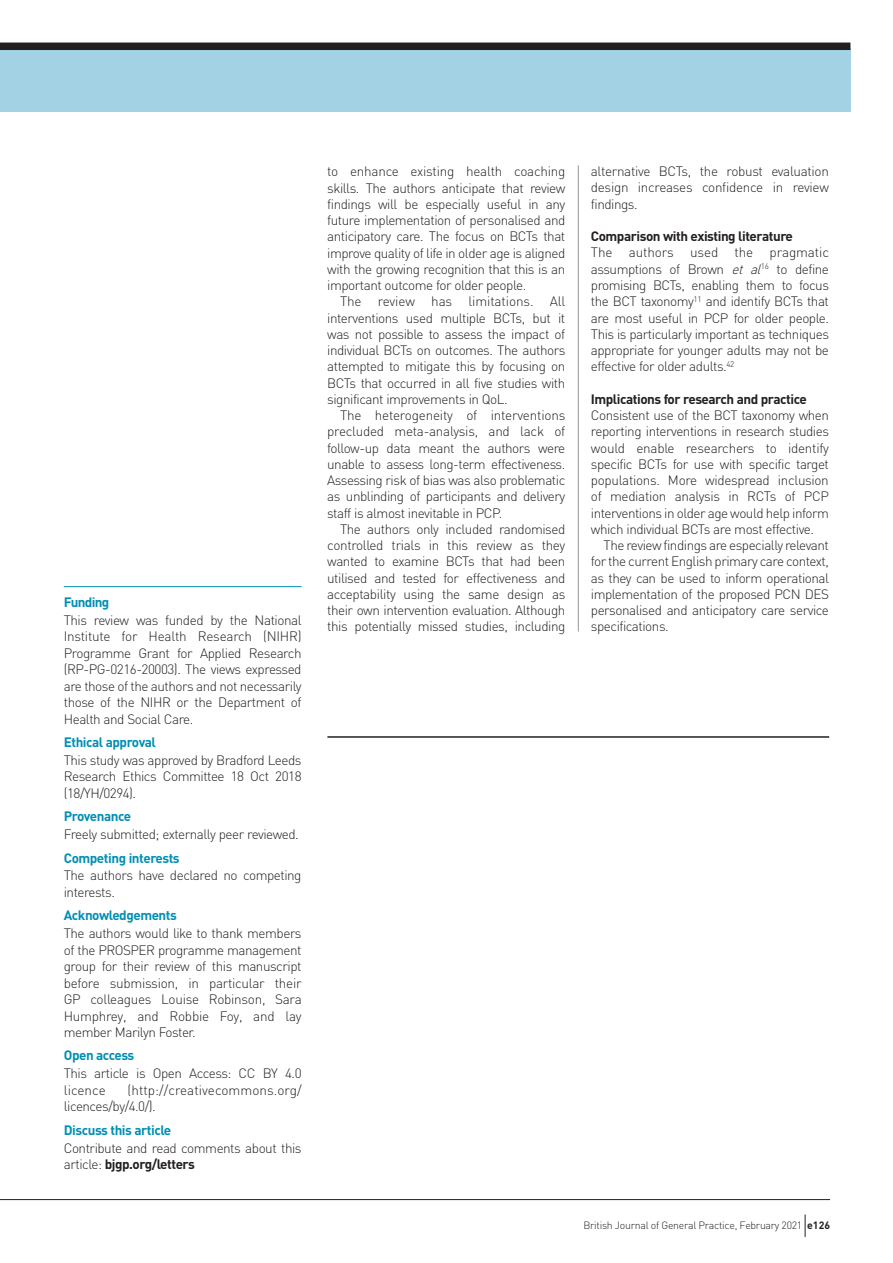
<style>
.page{position:relative;width:893px;height:1263px;background:#fff}
.page>*{position:absolute;margin:0;border:0;box-sizing:border-box;transform-origin:0 0}
.t1{font:300 13.5px/16.2px "DIN";letter-spacing:-.035em;color:#231f20;text-align:justify}
.t2{font:700 13.5px "DIN";letter-spacing:-.035em;color:#008fb3}
.t3{font:700 13.5px "DIN";letter-spacing:-.035em;color:#231f20}
.t4{font:300 13.5px/16.5px "DIN";letter-spacing:.005em;color:#231f20}
.t5{font:300 10.5px "DIN";letter-spacing:-.025em;color:#231f20}
.s1{font-weight:700}
.s2{font-style:italic}
</style>
<div class="page">
<div style="left:0;top:48px;width:850px;height:64px;background:#a2d2e3"></div>
<div style="left:0;top:43px;width:850px;height:7px;background:#231f20"></div>
<hr style="left:578px;top:165px;width:1px;height:466px;background:#939598">
<hr style="left:64px;top:586px;width:238px;height:1px;background:#008fb3">
<hr style="left:327px;top:736px;width:502px;height:2px;background:#231f20">
<hr style="left:0;top:1199px;width:830px;height:1px;background:#231f20">
<svg style="left:805px;top:1214px;width:1px;height:23px"></svg>
<p class="t2" style="left:64px;top:593px;width:47px">Funding</p>
<p class="t1" style="left:64px;top:611px;width:239px">This review was funded by the National Institute for Health Research (NIHR)<br>Programme Grant for Applied Research (RP-PG-0216-20003). The views expressed are those of the authors and not necessarily those of the NIHR or the Department of Health and Social Care.</p>
<p class="t2" style="left:64px;top:733px;width:94px">Ethical approval</p>
<p class="t1" style="left:64px;top:752px;width:239px">This study was approved by Bradford Leeds Research Ethics Committee 18 Oct 2018 (18/YH/0294).</p>
<p class="t2" style="left:64px;top:808px;width:69px">Provenance</p>
<p class="t1" style="left:64px;top:826px;width:237px">Freely submitted; externally peer reviewed.</p>
<p class="t2" style="left:64px;top:849px;width:117px">Competing interests</p>
<p class="t1" style="left:64px;top:867px;width:239px">The authors have declared no competing interests.</p>
<p class="t2" style="left:64px;top:906px;width:115px">Acknowledgements</p>
<p class="t1" style="left:64px;top:925px;width:239px">The authors would like to thank members of the PROSPER programme management group for their review of this manuscript before submission, in particular their GP colleagues Louise Robinson, Sara Humphrey, and Robbie Foy, and lay member Marilyn Foster.</p>
<p class="t2" style="left:64px;top:1047px;width:72px">Open access</p>
<p class="t1" style="left:64px;top:1065px;width:239px">This article is Open Access: CC BY 4.0 licence</p>
<p class="t4" style="left:64px;top:1081px;width:239px;text-indent:64px">(http://creativecommons.org/ licences/by/4.0/).</p>
<p class="t2" style="left:64px;top:1121px;width:109px">Discuss this article</p>
<p class="t1" style="left:64px;top:1139px;width:239px">Contribute and read comments about this article: <span class="s1">bjgp.org/letters</span></p>
<p class="t1" style="left:327px;top:163px;width:240px">to enhance existing health coaching skills. The authors anticipate that review findings will be especially useful in any future implementation of personalised and anticipatory care. The focus on BCTs that improve quality of life in older age is aligned with the growing recognition that this is an important outcome for older people.</p>
<p class="t1" style="left:327px;top:293px;width:240px;text-indent:13px">The review has limitations. All interventions used multiple BCTs, but it was not possible to assess the impact of individual BCTs on outcomes. The authors attempted to mitigate this by focusing on BCTs that occurred in all five studies with significant improvements in QoL.</p>
<p class="t1" style="left:327px;top:407px;width:240px;text-indent:13px">The heterogeneity of interventions precluded meta-analysis, and lack of follow-up data meant the authors were unable to assess long-term effectiveness.<br>Assessing risk of bias was also problematic as unblinding of participants and delivery staff is almost inevitable in PCP.</p>
<p class="t1" style="left:327px;top:521px;width:240px;text-indent:13px">The authors only included randomised controlled trials in this review as they wanted to examine BCTs that had been utilised and tested for effectiveness and acceptability using the same design as their own intervention evaluation. Although this potentially missed studies, including</p>
<p class="t1" style="left:591px;top:163px;width:240px">alternative BCTs, the robust evaluation design increases confidence in review findings.</p>
<p class="t3" style="left:591px;top:227px;width:204px">Comparison with existing literature</p>
<p class="t1" style="left:591px;top:244px;width:240px">The authors used the pragmatic assumptions of Brown <span class="s2">et al</span><sup>16</sup> to define promising BCTs, enabling them to focus the BCT taxonomy<sup>11</sup> and identify BCTs that are most useful in PCP for older people.<br>This is particularly important as techniques appropriate for younger adults may not be effective for older adults.<sup>42</sup></p>
<p class="t3" style="left:591px;top:390px;width:217px">Implications for research and practice</p>
<p class="t1" style="left:591px;top:407px;width:240px">Consistent use of the BCT taxonomy when reporting interventions in research studies would enable researchers to identify specific BCTs for use with specific target populations. More widespread inclusion of mediation analysis in RCTs of PCP interventions in older age would help inform which individual BCTs are most effective.</p>
<p class="t1" style="left:591px;top:537px;width:240px;text-indent:13px">The review findings are especially relevant for the current English primary care context, as they can be used to inform operational implementation of the proposed PCN DES personalised and anticipatory care service specifications.</p>
<p class="t5" style="left:583px;top:1219px;width:248px">British Journal of General Practice, February 2021 <span class="s1">e126</span></p>
</div>
